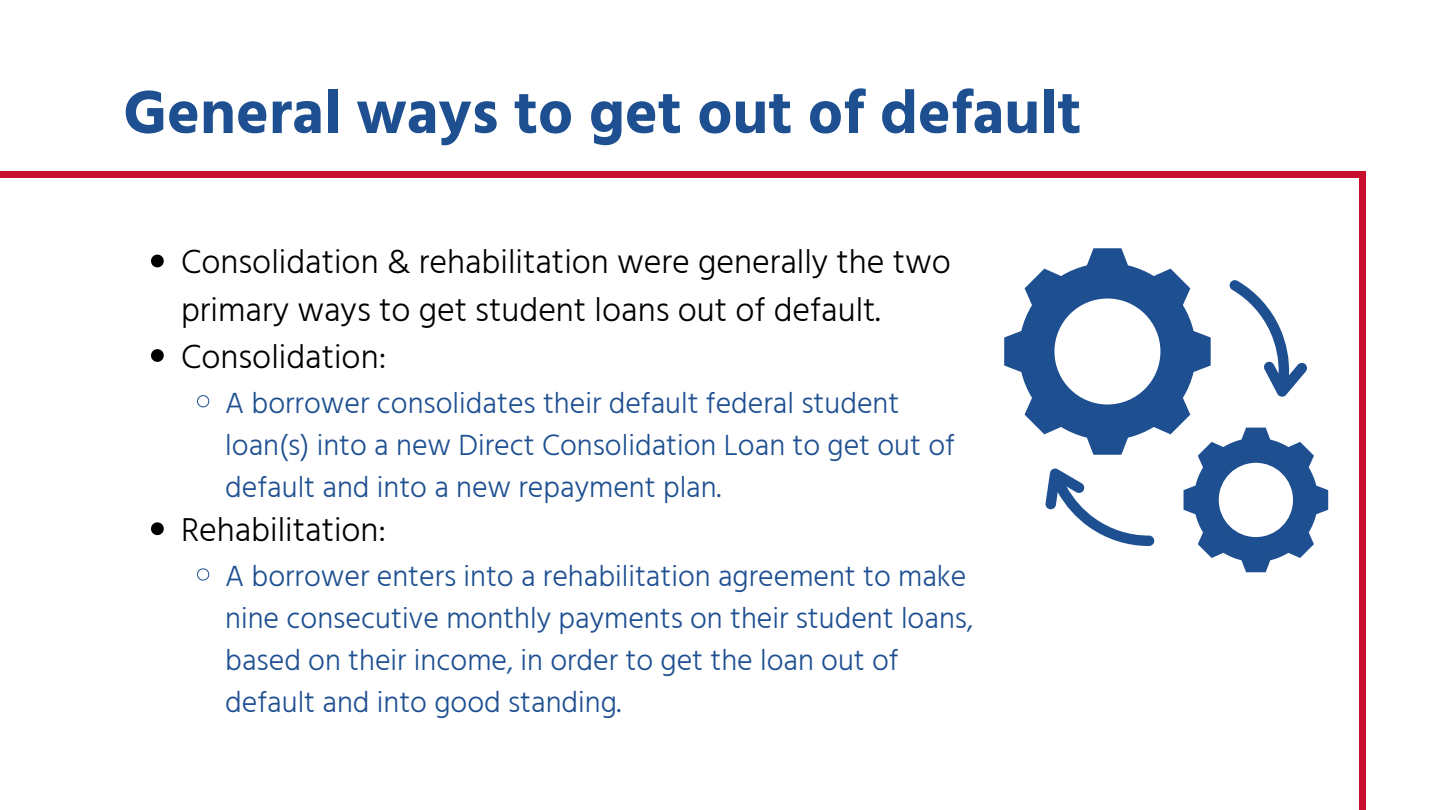
<style>
.page{position:relative;width:1440px;height:810px;background:#fff}
.page>*{position:absolute;margin:0;border:0;box-sizing:border-box;transform-origin:0 0}
.t1{font:700 62px "Hind Guntur";color:#1d4f91}
.t2{font:300 34px/47.2px "Hind Guntur";color:#000}
.t3{font:300 30px/42px "Hind Guntur";color:#1d4f91}
</style>
<div class="page">
<svg style="left:151px;top:255px;width:13px;height:12px"></svg>
<svg style="left:151px;top:349px;width:13px;height:13px"></svg>
<svg style="left:197px;top:395px;width:13px;height:13px"></svg>
<svg style="left:151px;top:522px;width:13px;height:13px"></svg>
<svg style="left:197px;top:568px;width:13px;height:13px"></svg>
<div style="left:1px;top:171px;width:1358px;height:7px;background:#c8102e"></div>
<div style="left:1359px;top:171px;width:7px;height:639px;background:#c8102e"></div>
<svg style="left:1004px;top:248px;width:324px;height:324px"></svg>
<h1 class="t1" style="left:123px;top:75px;width:960px">General ways to get out of default</h1>
<p class="t2" style="left:181px;top:238px;width:771px">Consolidation &amp; rehabilitation were generally the two primary ways to get student loans out of default.<br>Consolidation:</p>
<p class="t3" style="left:225px;top:382px;width:731px">A borrower consolidates their default federal student loan(s) into a new Direct Consolidation Loan to get out of default and into a new repayment plan.</p>
<p class="t2" style="left:181px;top:506px;width:207px">Rehabilitation:</p>
<p class="t3" style="left:225px;top:555px;width:750px">A borrower enters into a rehabilitation agreement to make nine consecutive monthly payments on their student loans, based on their income, in order to get the loan out of default and into good standing.</p>
</div>
